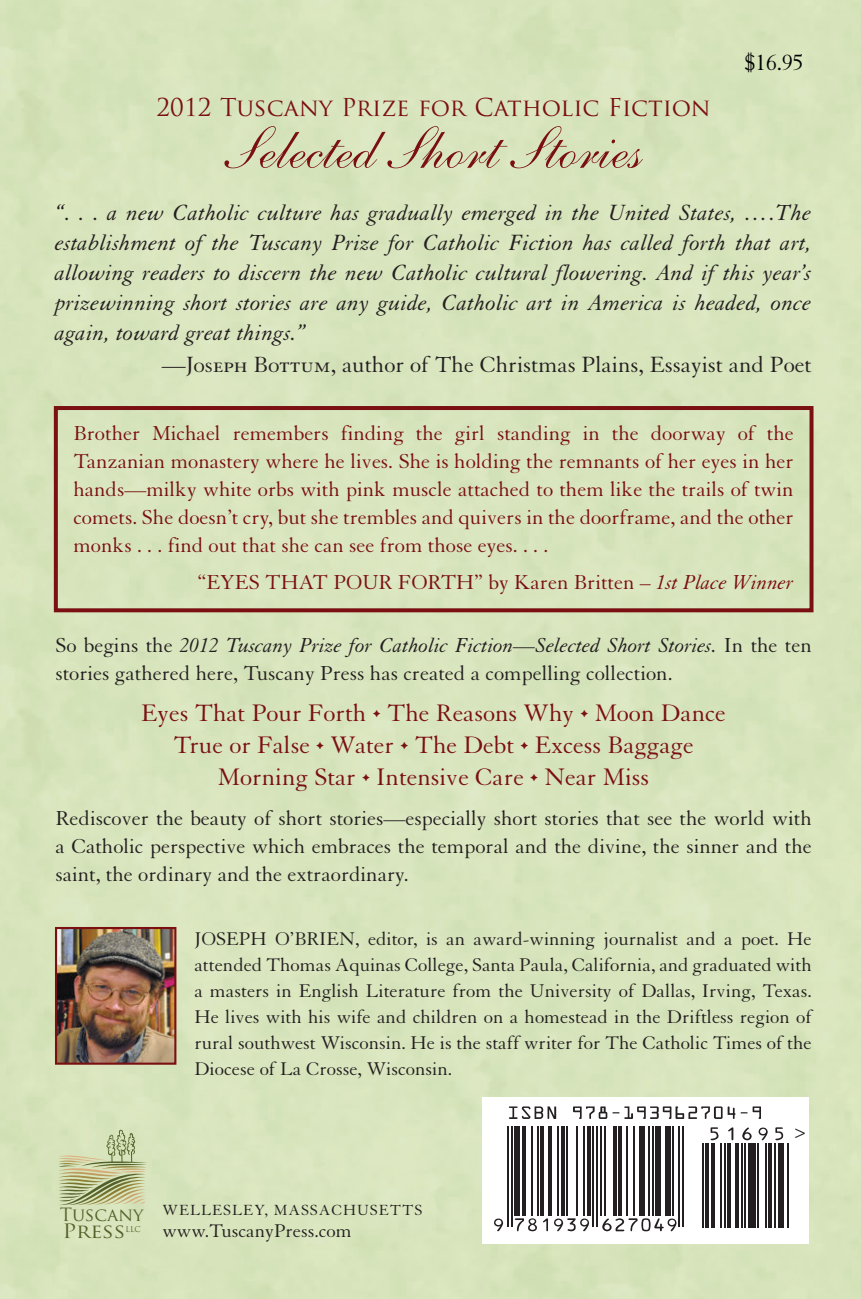
<style>
.page{position:relative;width:861px;height:1299px;background:#d8e4bb}
.page>*{position:absolute;margin:0;border:0;box-sizing:border-box;transform-origin:0 0}
.t1{font:60px "Shelley Andante Script";color:#7a1012}
.t2{font:26px/32px "Granjon";color:#7a1012;text-align:center}
.t3{font:24.4px "Granjon";color:#231f20}
.t4{font:italic 24px "Granjon";letter-spacing:.01em;color:#231f20}
.t5{font:24px "Granjon";color:#231f20}
.t6{font:24px "Trajan Pro";color:#7a1012}
.t7{font:24px "Granjon";color:#000}
.t8{font:22px/28px "Granjon";color:#7a1012;text-align:justify}
.t9{font:22px/28px "Granjon";color:#231f20}
.t10{font:20px/26px "Granjon";color:#231f20;text-align:justify}
.t11{font:19.4px "Trajan Pro";color:#546129;scale:1.12 1}
.t12{font:17.8px "Trajan Pro";color:#546129}
.t13{font:16px "Granjon";letter-spacing:.06em;color:#231f20}
.t14{font:7.8px "Trajan Pro";color:#546129}
.s1{font-family:"Granjon SC"}
.s2{font-style:italic}
</style>
<div class="page">
<div style="left:91px;top:70px;width:694px;height:1158px;background:#d8e4bd"></div>
<div style="left:482px;top:1097px;width:326px;height:146px;background:#fff"></div>
<hr style="left:507px;top:1126px;width:1px;height:101px;background:#231f20">
<hr style="left:511px;top:1126px;width:1px;height:101px;background:#231f20">
<div style="left:514px;top:1126px;width:5px;height:89px;background:#231f20"></div>
<hr style="left:522px;top:1126px;width:3px;height:89px;background:#231f20">
<hr style="left:531px;top:1126px;width:2px;height:89px;background:#231f20">
<hr style="left:537px;top:1126px;width:1px;height:89px;background:#231f20">
<hr style="left:540px;top:1126px;width:4px;height:89px;background:#231f20">
<hr style="left:548px;top:1126px;width:3px;height:89px;background:#231f20">
<hr style="left:557px;top:1126px;width:2px;height:89px;background:#231f20">
<hr style="left:561px;top:1126px;width:3px;height:89px;background:#231f20">
<hr style="left:566px;top:1126px;width:2px;height:89px;background:#231f20">
<hr style="left:576px;top:1126px;width:1px;height:89px;background:#231f20">
<hr style="left:583px;top:1126px;width:2px;height:89px;background:#231f20">
<hr style="left:587px;top:1126px;width:3px;height:89px;background:#231f20">
<hr style="left:592px;top:1126px;width:2px;height:101px;background:#231f20">
<hr style="left:596px;top:1126px;width:2px;height:101px;background:#231f20">
<hr style="left:600px;top:1126px;width:1px;height:89px;background:#231f20">
<hr style="left:603px;top:1126px;width:2px;height:89px;background:#231f20">
<hr style="left:613px;top:1126px;width:3px;height:89px;background:#231f20">
<hr style="left:618px;top:1126px;width:4px;height:89px;background:#231f20">
<hr style="left:626px;top:1126px;width:1px;height:89px;background:#231f20">
<hr style="left:633px;top:1126px;width:2px;height:89px;background:#231f20">
<div style="left:639px;top:1126px;width:5px;height:89px;background:#231f20"></div>
<hr style="left:648px;top:1126px;width:2px;height:89px;background:#231f20">
<hr style="left:652px;top:1126px;width:1px;height:89px;background:#231f20">
<div style="left:656px;top:1126px;width:5px;height:89px;background:#231f20"></div>
<div style="left:665px;top:1126px;width:5px;height:89px;background:#231f20"></div>
<hr style="left:672px;top:1126px;width:2px;height:89px;background:#231f20">
<hr style="left:678px;top:1126px;width:2px;height:101px;background:#231f20">
<hr style="left:682px;top:1126px;width:1px;height:101px;background:#231f20">
<hr style="left:701px;top:1143px;width:2px;height:84px;background:#231f20">
<hr style="left:705px;top:1143px;width:4px;height:84px;background:#231f20">
<hr style="left:711px;top:1143px;width:3px;height:84px;background:#231f20">
<hr style="left:720px;top:1143px;width:2px;height:84px;background:#231f20">
<hr style="left:724px;top:1143px;width:1px;height:84px;background:#231f20">
<hr style="left:727px;top:1143px;width:4px;height:84px;background:#231f20">
<hr style="left:735px;top:1143px;width:3px;height:84px;background:#231f20">
<hr style="left:740px;top:1143px;width:2px;height:84px;background:#231f20">
<hr style="left:744px;top:1143px;width:2px;height:84px;background:#231f20">
<div style="left:748px;top:1143px;width:7px;height:84px;background:#231f20"></div>
<hr style="left:757px;top:1143px;width:2px;height:84px;background:#231f20">
<hr style="left:764px;top:1143px;width:2px;height:84px;background:#231f20">
<hr style="left:768px;top:1143px;width:4px;height:84px;background:#231f20">
<hr style="left:774px;top:1143px;width:2px;height:84px;background:#231f20">
<div style="left:778px;top:1143px;width:5px;height:84px;background:#231f20"></div>
<hr style="left:787px;top:1143px;width:1px;height:84px;background:#231f20">
<svg style="left:509px;top:1106px;width:47px;height:13px"></svg>
<svg style="left:573px;top:1106px;width:188px;height:13px"></svg>
<svg style="left:494px;top:1218px;width:9px;height:13px"></svg>
<svg style="left:515px;top:1218px;width:22px;height:13px"></svg>
<svg style="left:543px;top:1218px;width:5px;height:13px"></svg>
<svg style="left:554px;top:1218px;width:35px;height:13px"></svg>
<svg style="left:602px;top:1218px;width:74px;height:13px"></svg>
<svg style="left:710px;top:1127px;width:8px;height:13px"></svg>
<svg style="left:728px;top:1127px;width:5px;height:13px"></svg>
<svg style="left:742px;top:1127px;width:9px;height:13px"></svg>
<svg style="left:758px;top:1127px;width:9px;height:13px"></svg>
<svg style="left:775px;top:1127px;width:8px;height:13px"></svg>
<svg style="left:58px;top:1127px;width:88px;height:79px"></svg>
<img style="left:58px;top:930px;width:115px;height:131px">
<div style="left:55px;top:927px;width:121px;height:137px;border:2px solid #7a1012"></div>
<div style="left:54px;top:406px;width:759px;height:206px;border:4px solid #7a1012"></div>
<p class="t7" style="left:744px;top:50px;width:60px">$16.95</p>
<p class="t6" style="left:157px;top:92px;width:555px">2012 Tuscany Prize for Catholic Fiction</p>
<h1 class="t1" style="left:226px;top:114px;width:417px">Selected Short Stories</h1>
<p class="t4" style="left:55px;top:200px;width:757px">“. . . a new Catholic culture has gradually emerged in the United States, ….The</p>
<p class="t4" style="left:55px;top:230px;width:758px">establishment of the Tuscany Prize for Catholic Fiction has called forth that art,</p>
<p class="t4" style="left:55px;top:260px;width:758px">allowing readers to discern the new Catholic cultural flowering. And if this year’s</p>
<p class="t4" style="left:55px;top:290px;width:758px">prizewinning short stories are any guide, Catholic art in America is headed, once</p>
<p class="t4" style="left:55px;top:320px;width:253px">again, toward great things.”</p>
<p class="t5" style="left:162px;top:352px;width:651px">—<span class="s1">Joseph Bottum,</span> author of The Christmas Plains, Essayist and Poet</p>
<p class="t8" style="left:73px;top:420px;width:722px">Brother Michael remembers finding the girl standing in the doorway of the Tanzanian monastery where he lives. She is holding the remnants of her eyes in her hands—milky white orbs with pink muscle attached to them like the trails of twin comets. She doesn’t cry, but she trembles and quivers in the doorframe, and the other monks . . . find out that she can see from those eyes. . . .</p>
<p class="t8" style="left:197px;top:569px;width:597px">“EYES THAT POUR FORTH” by Karen Britten – <span class="s2">1st Place Winner</span></p>
<p class="t9" style="left:55px;top:632px;width:758px">So begins the <span class="s2">2012 Tuscany Prize for Catholic Fiction—Selected Short Stories.</span> In the ten stories gathered here, Tuscany Press has created a compelling collection.</p>
<h2 class="t2" style="left:141px;top:697px;width:586px">Eyes That Pour Forth The Reasons Why Moon Dance<br>True or False Water The Debt Excess Baggage<br>Morning Star Intensive Care Near Miss</h2>
<p class="t9" style="left:55px;top:804px;width:758px;text-align:justify">Rediscover the beauty of short stories—especially short stories that see the world with a Catholic perspective which embraces the temporal and the divine, the sinner and the saint, the ordinary and the extraordinary.</p>
<p class="t10" style="left:194px;top:926px;width:619px">JOSEPH O’BRIEN, editor, is an award-winning journalist and a poet. He attended Thomas Aquinas College, Santa Paula, California, and graduated with a masters in English Literature from the University of Dallas, Irving, Texas.<br>He lives with his wife and children on a homestead in the Driftless region of rural southwest Wisconsin. He is the staff writer for The Catholic Times of the Diocese of La Crosse, Wisconsin.</p>
<p class="t12" style="left:60px;top:1203px;width:85px">Tuscany</p>
<p class="t11" style="left:62px;top:1219px;width:58px">Press</p>
<p class="t14" style="left:125px;top:1223px;width:17px">LLC</p>
<p class="t13" style="left:162px;top:1201px;width:261px">WELLESLEY, MASSACHUSETTS</p>
<p class="t10" style="left:162px;top:1218px;width:191px">www.TuscanyPress.com</p>
<p class="t3" style="left:792px;top:1117px;width:16px">&gt;</p>
</div>
